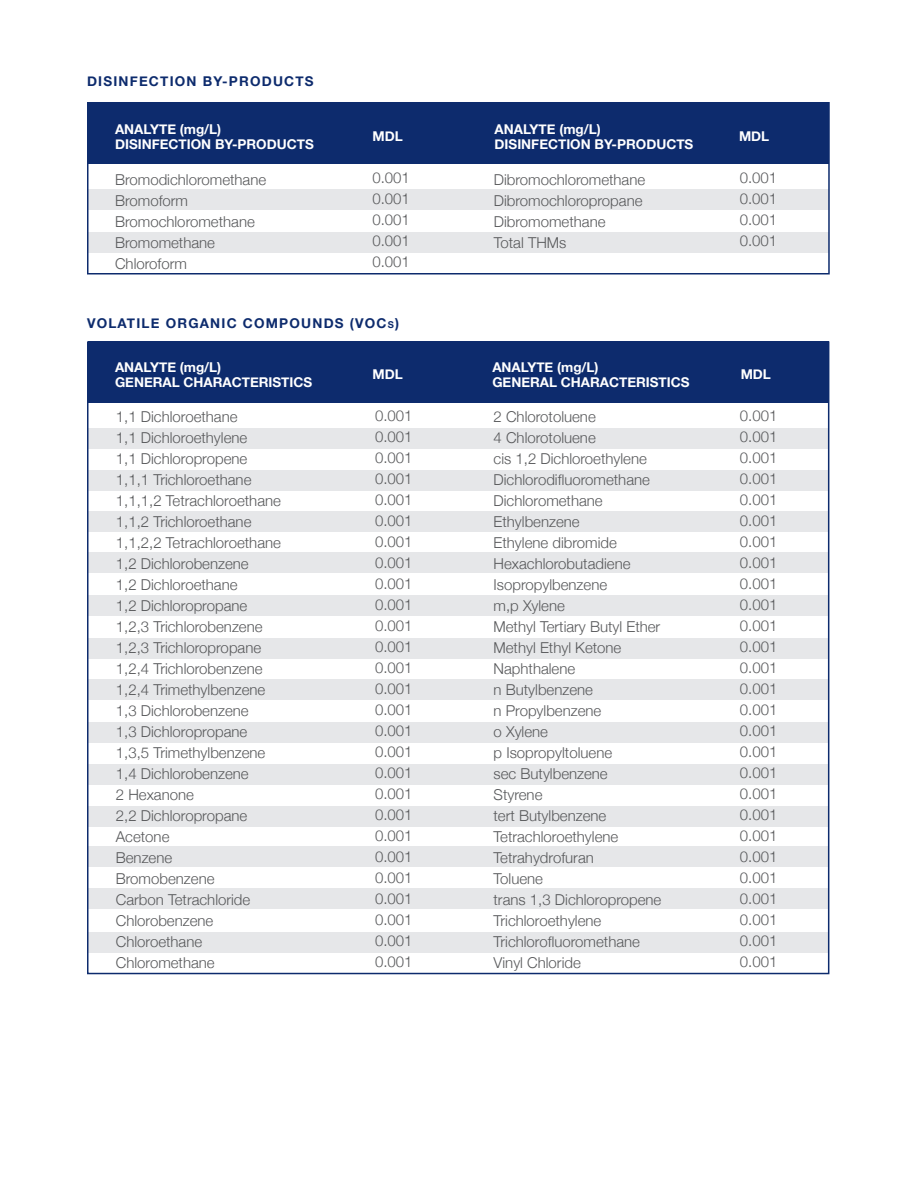
<style>
.page{position:relative;width:918px;height:1188px;background:#fff}
.page>*{position:absolute;margin:0;border:0;box-sizing:border-box;transform-origin:0 0}
.PARAGRAPH_copy{font:300 15px/21px "Helvetica Neue";color:#57585a}
.PARAGRAPH_copy-2{font:700 13.5px/15px "Helvetica Neue";color:#fff}
.SUBHEAD_Resintech_b{font:700 13.5px "Helvetica Neue";letter-spacing:.09em;color:#0d2b6d}
.s1{font-size:9.45px}
</style>
<div class="page">
<div style="left:87px;top:232px;width:741px;height:21px;background:#e6e7e9"></div>
<div style="left:87px;top:189px;width:741px;height:21px;background:#e6e7e9"></div>
<div style="left:88px;top:102px;width:741px;height:62px;background:#0d2b6d"></div>
<div style="left:87px;top:102px;width:743px;height:172px;border:2px solid #0d2b6d"></div>
<div style="left:88px;top:722px;width:741px;height:21px;background:#e6e7e9"></div>
<div style="left:88px;top:679px;width:741px;height:21px;background:#e6e7e9"></div>
<div style="left:88px;top:638px;width:741px;height:21px;background:#e6e7e9"></div>
<div style="left:88px;top:595px;width:741px;height:21px;background:#e6e7e9"></div>
<div style="left:88px;top:888px;width:741px;height:21px;background:#e6e7e9"></div>
<div style="left:88px;top:846px;width:741px;height:21px;background:#e6e7e9"></div>
<div style="left:88px;top:806px;width:741px;height:21px;background:#e6e7e9"></div>
<div style="left:88px;top:764px;width:741px;height:20px;background:#e6e7e9"></div>
<div style="left:88px;top:932px;width:741px;height:21px;background:#e6e7e9"></div>
<div style="left:87px;top:552px;width:741px;height:21px;background:#e6e7e9"></div>
<div style="left:87px;top:511px;width:741px;height:21px;background:#e6e7e9"></div>
<div style="left:87px;top:470px;width:741px;height:21px;background:#e6e7e9"></div>
<div style="left:87px;top:428px;width:741px;height:21px;background:#e6e7e9"></div>
<div style="left:88px;top:341px;width:741px;height:62px;background:#0d2b6d"></div>
<p class="SUBHEAD_Resintech_b" style="left:87px;top:71px;width:228px">DISINFECTION BY-PRODUCTS</p>
<p class="PARAGRAPH_copy-2" style="left:115px;top:122px;width:200px">ANALYTE (mg/L)<br>DISINFECTION BY-PRODUCTS</p>
<p class="PARAGRAPH_copy-2" style="left:372px;top:129px;width:32px">MDL</p>
<p class="PARAGRAPH_copy" style="left:372px;top:167px;width:39px">0.001</p>
<p class="PARAGRAPH_copy" style="left:372px;top:188px;width:39px">0.001</p>
<p class="PARAGRAPH_copy" style="left:372px;top:209px;width:39px">0.001</p>
<p class="PARAGRAPH_copy" style="left:372px;top:230px;width:39px">0.001</p>
<p class="PARAGRAPH_copy" style="left:372px;top:251px;width:39px">0.001</p>
<p class="PARAGRAPH_copy" style="left:115px;top:168px;width:153px">Bromodichloromethane</p>
<p class="PARAGRAPH_copy" style="left:115px;top:189px;width:75px">Bromoform</p>
<p class="PARAGRAPH_copy" style="left:115px;top:210px;width:141px">Bromochloromethane</p>
<p class="PARAGRAPH_copy" style="left:115px;top:231px;width:102px">Bromomethane</p>
<p class="PARAGRAPH_copy" style="left:115px;top:252px;width:73px">Chloroform</p>
<p class="SUBHEAD_Resintech_b" style="left:87px;top:313px;width:314px">VOLATILE ORGANIC COMPOUNDS (VOC<span class="s1">s</span>)</p>
<p class="PARAGRAPH_copy-2" style="left:495px;top:122px;width:200px">ANALYTE (mg/L)<br>DISINFECTION BY-PRODUCTS</p>
<p class="PARAGRAPH_copy-2" style="left:739px;top:129px;width:32px">MDL</p>
<p class="PARAGRAPH_copy" style="left:494px;top:168px;width:153px">Dibromochloromethane</p>
<p class="PARAGRAPH_copy" style="left:494px;top:189px;width:150px">Dibromochloropropane</p>
<p class="PARAGRAPH_copy" style="left:494px;top:210px;width:113px">Dibromomethane</p>
<p class="PARAGRAPH_copy" style="left:494px;top:231px;width:74px">Total THMs</p>
<p class="PARAGRAPH_copy" style="left:740px;top:167px;width:39px">0.001</p>
<p class="PARAGRAPH_copy" style="left:740px;top:188px;width:39px">0.001</p>
<p class="PARAGRAPH_copy" style="left:740px;top:209px;width:39px">0.001</p>
<p class="PARAGRAPH_copy" style="left:740px;top:230px;width:39px">0.001</p>
<p class="PARAGRAPH_copy-2" style="left:115px;top:360px;width:199px">ANALYTE (mg/L)<br>GENERAL CHARACTERISTICS</p>
<p class="PARAGRAPH_copy-2" style="left:372px;top:367px;width:32px">MDL</p>
<p class="PARAGRAPH_copy-2" style="left:741px;top:367px;width:32px">MDL</p>
<p class="PARAGRAPH_copy" style="left:116px;top:405px;width:167px">1,1 Dichloroethane<br>1,1 Dichloroethylene<br>1,1 Dichloropropene<br>1,1,1 Trichloroethane<br>1,1,1,2 Tetrachloroethane<br>1,1,2 Trichloroethane<br>1,1,2,2 Tetrachloroethane<br>1,2 Dichlorobenzene<br>1,2 Dichloroethane<br>1,2 Dichloropropane<br>1,2,3 Trichlorobenzene<br>1,2,3 Trichloropropane<br>1,2,4 Trichlorobenzene<br>1,2,4 Trimethylbenzene<br>1,3 Dichlorobenzene<br>1,3 Dichloropropane<br>1,3,5 Trimethylbenzene<br>1,4 Dichlorobenzene<br>2 Hexanone<br>2,2 Dichloropropane<br>Acetone<br>Benzene<br>Bromobenzene<br>Carbon Tetrachloride<br>Chlorobenzene<br>Chloroethane<br>Chloromethane</p>
<p class="PARAGRAPH_copy" style="left:494px;top:405px;width:168px">2 Chlorotoluene<br>4 Chlorotoluene<br>cis 1,2 Dichloroethylene<br>Dichlorodifluoromethane<br>Dichloromethane<br>Ethylbenzene<br>Ethylene dibromide<br>Hexachlorobutadiene<br>Isopropylbenzene<br>m,p Xylene<br>Methyl Tertiary Butyl Ether</p>
<p class="PARAGRAPH_copy-2" style="left:492px;top:360px;width:199px">ANALYTE (mg/L)<br>GENERAL CHARACTERISTICS</p>
<p class="PARAGRAPH_copy" style="left:375px;top:404px;width:39px">0.001</p>
<p class="PARAGRAPH_copy" style="left:375px;top:425px;width:39px">0.001</p>
<p class="PARAGRAPH_copy" style="left:375px;top:446px;width:39px">0.001</p>
<p class="PARAGRAPH_copy" style="left:375px;top:467px;width:39px">0.001</p>
<p class="PARAGRAPH_copy" style="left:375px;top:488px;width:39px">0.001</p>
<p class="PARAGRAPH_copy" style="left:375px;top:509px;width:39px">0.001</p>
<p class="PARAGRAPH_copy" style="left:375px;top:530px;width:39px">0.001</p>
<p class="PARAGRAPH_copy" style="left:375px;top:551px;width:39px">0.001</p>
<p class="PARAGRAPH_copy" style="left:375px;top:572px;width:39px">0.001</p>
<p class="PARAGRAPH_copy" style="left:375px;top:593px;width:39px">0.001</p>
<p class="PARAGRAPH_copy" style="left:375px;top:614px;width:39px">0.001</p>
<p class="PARAGRAPH_copy" style="left:375px;top:635px;width:39px">0.001</p>
<p class="PARAGRAPH_copy" style="left:375px;top:656px;width:39px">0.001</p>
<p class="PARAGRAPH_copy" style="left:375px;top:677px;width:39px">0.001</p>
<p class="PARAGRAPH_copy" style="left:375px;top:698px;width:39px">0.001</p>
<p class="PARAGRAPH_copy" style="left:375px;top:719px;width:39px">0.001</p>
<p class="PARAGRAPH_copy" style="left:375px;top:740px;width:39px">0.001</p>
<p class="PARAGRAPH_copy" style="left:375px;top:761px;width:39px">0.001</p>
<p class="PARAGRAPH_copy" style="left:375px;top:782px;width:39px">0.001</p>
<p class="PARAGRAPH_copy" style="left:375px;top:803px;width:39px">0.001</p>
<p class="PARAGRAPH_copy" style="left:375px;top:824px;width:39px">0.001</p>
<p class="PARAGRAPH_copy" style="left:375px;top:845px;width:39px">0.001</p>
<p class="PARAGRAPH_copy" style="left:375px;top:866px;width:39px">0.001</p>
<p class="PARAGRAPH_copy" style="left:375px;top:887px;width:39px">0.001</p>
<p class="PARAGRAPH_copy" style="left:375px;top:908px;width:39px">0.001</p>
<p class="PARAGRAPH_copy" style="left:375px;top:929px;width:39px">0.001</p>
<p class="PARAGRAPH_copy" style="left:375px;top:950px;width:39px">0.001</p>
<p class="PARAGRAPH_copy" style="left:740px;top:404px;width:39px">0.001</p>
<p class="PARAGRAPH_copy" style="left:740px;top:425px;width:39px">0.001</p>
<p class="PARAGRAPH_copy" style="left:740px;top:446px;width:39px">0.001</p>
<p class="PARAGRAPH_copy" style="left:740px;top:467px;width:39px">0.001</p>
<p class="PARAGRAPH_copy" style="left:740px;top:488px;width:39px">0.001</p>
<p class="PARAGRAPH_copy" style="left:740px;top:509px;width:39px">0.001</p>
<p class="PARAGRAPH_copy" style="left:740px;top:530px;width:39px">0.001</p>
<p class="PARAGRAPH_copy" style="left:740px;top:551px;width:39px">0.001</p>
<p class="PARAGRAPH_copy" style="left:740px;top:572px;width:39px">0.001</p>
<p class="PARAGRAPH_copy" style="left:740px;top:593px;width:39px">0.001</p>
<p class="PARAGRAPH_copy" style="left:740px;top:614px;width:39px">0.001</p>
<p class="PARAGRAPH_copy" style="left:740px;top:635px;width:39px">0.001</p>
<p class="PARAGRAPH_copy" style="left:740px;top:656px;width:39px">0.001</p>
<p class="PARAGRAPH_copy" style="left:740px;top:677px;width:39px">0.001</p>
<p class="PARAGRAPH_copy" style="left:740px;top:698px;width:39px">0.001</p>
<p class="PARAGRAPH_copy" style="left:740px;top:719px;width:39px">0.001</p>
<p class="PARAGRAPH_copy" style="left:740px;top:740px;width:39px">0.001</p>
<p class="PARAGRAPH_copy" style="left:740px;top:761px;width:39px">0.001</p>
<p class="PARAGRAPH_copy" style="left:740px;top:782px;width:39px">0.001</p>
<p class="PARAGRAPH_copy" style="left:740px;top:803px;width:39px">0.001</p>
<p class="PARAGRAPH_copy" style="left:740px;top:824px;width:39px">0.001</p>
<p class="PARAGRAPH_copy" style="left:740px;top:845px;width:39px">0.001</p>
<p class="PARAGRAPH_copy" style="left:740px;top:866px;width:39px">0.001</p>
<p class="PARAGRAPH_copy" style="left:740px;top:887px;width:39px">0.001</p>
<p class="PARAGRAPH_copy" style="left:740px;top:908px;width:39px">0.001</p>
<p class="PARAGRAPH_copy" style="left:740px;top:929px;width:39px">0.001</p>
<p class="PARAGRAPH_copy" style="left:740px;top:950px;width:39px">0.001</p>
<p class="PARAGRAPH_copy" style="left:494px;top:636px;width:129px">Methyl Ethyl Ketone<br>Naphthalene<br>n Butylbenzene<br>n Propylbenzene<br>o Xylene<br>p Isopropyltoluene sec Butylbenzene<br>Styrene</p>
<p class="PARAGRAPH_copy" style="left:494px;top:804px;width:169px">tert Butylbenzene<br>Tetrachloroethylene<br>Tetrahydrofuran<br>Toluene<br>trans 1,3 Dichloropropene<br>Trichloroethylene<br>Trichlorofluoromethane<br>Vinyl Chloride</p>
</div>
